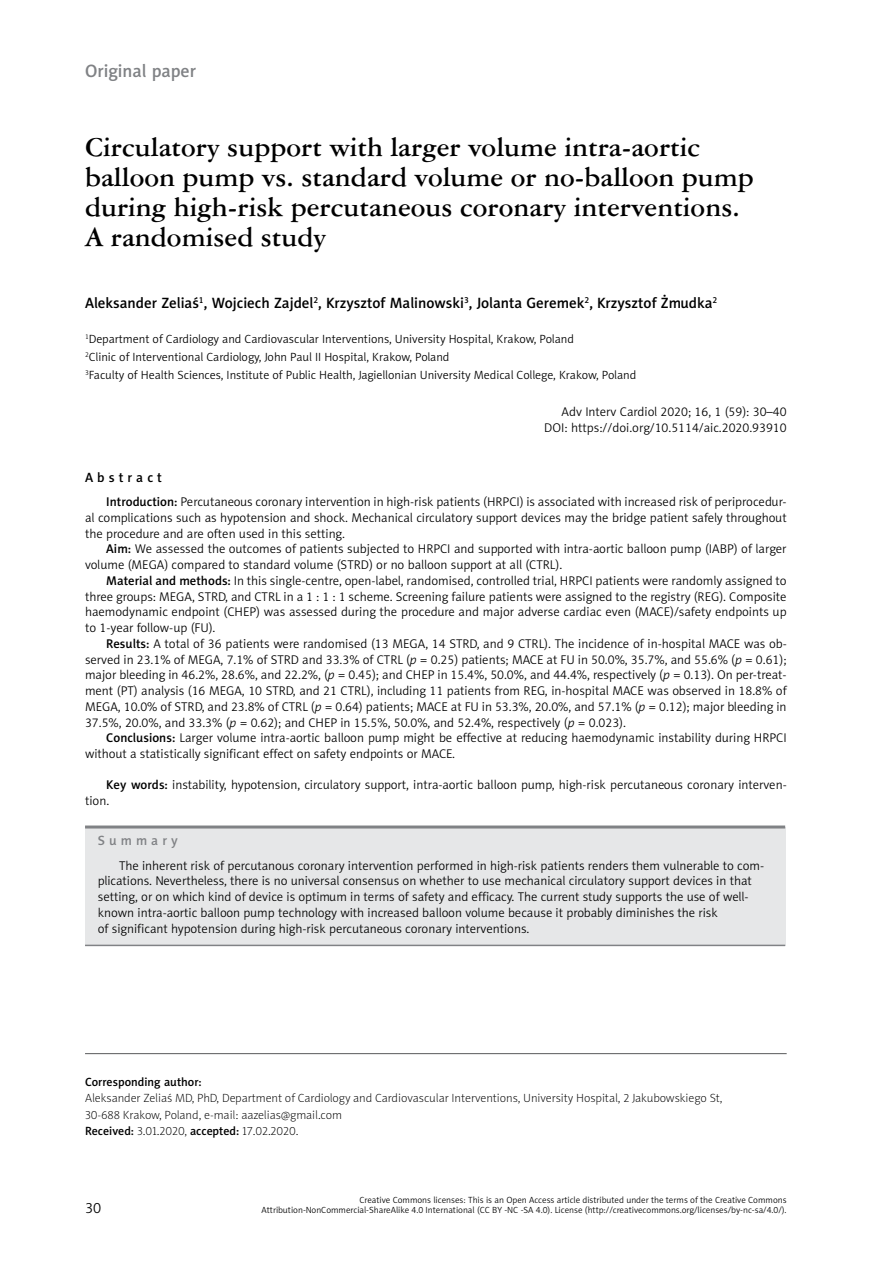
<style>
.page{position:relative;width:893px;height:1263px;background:#fff}
.page>*{position:absolute;margin:0;border:0;box-sizing:border-box;transform-origin:0 0}
.t1{font:700 25.5px/30px "Ameri Garmnd PL";color:#000}
.t2{font:18px "Naomi Sans EFN Medium";color:#808285}
.t3{font:15px "Naomi Sans EFN Medium";color:#000}
.t4{font:15px "Naomi Sans EFN Light";color:#000}
.t5{font:13.5px "Naomi Sans EFN Medium";letter-spacing:.3em;color:#000}
.t6{font:13.5px "Naomi Sans EFN Medium";letter-spacing:.3em;color:#808285}
.t7{font:12.75px/15.8px "Naomi Sans EFN Light";color:#000}
.t8{font:12px/18px "Naomi Sans EFN Light";color:#000}
.t9{font:12px/16.5px "Naomi Sans EFN Thin";color:#000}
.t10{font:12px "Naomi Sans EFN Medium";color:#000}
.t11{font:9px/10.5px "Naomi Sans EFN Light";color:#000;text-align:right}
.s1{font-family:"Naomi Sans EFN Medium"}
.s2{font-style:italic}
</style>
<div class="page">
<hr style="left:85px;top:1053px;width:702px;height:1px;background:#58595b">
<div style="left:85px;top:827px;width:700px;height:118px;background:#e6e7e8"></div>
<hr style="left:85px;top:825px;width:700px;height:3px;background:#808285">
<hr style="left:85px;top:945px;width:700px;height:1px;background:#808285">
<h2 class="t2" style="left:85px;top:60px;width:113px">Original paper</h2>
<h1 class="t1" style="left:85px;top:131px;width:670px">Circulatory support with larger volume intra-aortic balloon pump vs. standard volume or no-balloon pump during high-risk percutaneous coronary interventions.<br>A randomised study</h1>
<p class="t3" style="left:85px;top:294px;width:634px">Aleksander Zeliaś<sup>1</sup>, Wojciech Zajdel<sup>2</sup>, Krzysztof Malinowski<sup>3</sup>, Jolanta Geremek<sup>2</sup>, Krzysztof Żmudka<sup>2</sup></p>
<p class="t8" style="left:85px;top:330px;width:553px"><sup>1</sup>Department of Cardiology and Cardiovascular Interventions, University Hospital, Krakow, Poland<br><sup>2</sup>Clinic of Interventional Cardiology, John Paul II Hospital, Krakow, Poland<br><sup>3</sup>Faculty of Health Sciences, Institute of Public Health, Jagiellonian University Medical College, Krakow, Poland</p>
<p class="t7" style="left:544px;top:404px;width:244px;text-align:right">Adv Interv Cardiol 2020; 16, 1 (59): 30–40<br>DOI: https://doi.org/10.5114/aic.2020.93910</p>
<p class="t5" style="left:85px;top:469px;width:78px">Abstract</p>
<p class="t7" style="left:85px;top:494px;width:703px;text-align:justify;text-indent:21px"><span class="s1">Introduction:</span> Percutaneous coronary intervention in high-risk patients (HRPCI) is associated with increased risk of periprocedur&shy;al complications such as hypotension and shock. Mechanical circulatory support devices may the bridge patient safely throughout the procedure and are often used in this setting.</p>
<p class="t7" style="left:85px;top:541px;width:703px;text-indent:21px"><span class="s1">Aim:</span> We assessed the outcomes of patients subjected to HRPCI and supported with intra-aortic balloon pump (IABP) of larger volume (MEGA) compared to standard volume (STRD) or no balloon support at all (CTRL).</p>
<p class="t7" style="left:85px;top:573px;width:703px;text-align:justify;text-indent:21px"><span class="s1">Material and methods:</span> In this single-centre, open-label, randomised, controlled trial, HRPCI patients were randomly assigned to three groups: MEGA, STRD, and CTRL in a 1 : 1 : 1 scheme. Screening failure patients were assigned to the registry (REG). Composite haemodynamic endpoint (CHEP) was assessed during the procedure and major adverse cardiac even (MACE)/safety endpoints up to 1-year follow-up (FU).</p>
<p class="t7" style="left:85px;top:636px;width:703px;text-align:justify;text-indent:21px"><span class="s1">Results:</span> A total of 36 patients were randomised (13 MEGA, 14 STRD, and 9 CTRL). The incidence of in-hospital MACE was ob&shy;served in 23.1% of MEGA, 7.1% of STRD and 33.3% of CTRL (<span class="s2">p</span> = 0.25) patients; MACE at FU in 50.0%, 35.7%, and 55.6% (<span class="s2">p</span> = 0.61); major bleeding in 46.2%, 28.6%, and 22.2%, (<span class="s2">p</span> = 0.45); and CHEP in 15.4%, 50.0%, and 44.4%, respectively (<span class="s2">p</span> = 0.13). On per-treat&shy;ment (PT) analysis (16 MEGA, 10 STRD, and 21 CTRL), including 11 patients from REG, in-hospital MACE was observed in 18.8% of MEGA, 10.0% of STRD, and 23.8% of CTRL (<span class="s2">p</span> = 0.64) patients; MACE at FU in 53.3%, 20.0%, and 57.1% (<span class="s2">p</span> = 0.12); major bleeding in 37.5%, 20.0%, and 33.3% (<span class="s2">p</span> = 0.62); and CHEP in 15.5%, 50.0%, and 52.4%, respectively (<span class="s2">p</span> = 0.023).</p>
<p class="t7" style="left:85px;top:730px;width:703px;text-indent:21px"><span class="s1">Conclusions:</span> Larger volume intra-aortic balloon pump might be effective at reducing haemodynamic instability during HRPCI without a statistically significant effect on safety endpoints or MACE.</p>
<p class="t7" style="left:85px;top:777px;width:703px;text-indent:21px"><span class="s1">Key words:</span> instability, hypotension, circulatory support, intra-aortic balloon pump, high-risk percutaneous coronary interven&shy;tion.</p>
<p class="t6" style="left:98px;top:833px;width:82px">Summary</p>
<p class="t7" style="left:98px;top:857px;width:668px;text-indent:21px">The inherent risk of percutanous coronary intervention performed in high-risk patients renders them vulnerable to com&shy;plications. Nevertheless, there is no universal consensus on whether to use mechanical circulatory support devices in that setting, or on which kind of device is optimum in terms of safety and efficacy. The current study supports the use of well&shy;known intra-aortic balloon pump technology with increased balloon volume because it probably diminishes the risk<br>of significant hypotension during high-risk percutaneous coronary interventions.</p>
<p class="t10" style="left:85px;top:1075px;width:118px">Corresponding author:</p>
<p class="t9" style="left:85px;top:1090px;width:639px">Aleksander Zeliaś MD, PhD, Department of Cardiology and Cardiovascular Interventions, University Hospital, 2 Jakubowskiego St,<br>30-688 Krakow, Poland, e-mail: aazelias@gmail.com<br><span class="s1">Received:</span> 3.01.2020, <span class="s1">accepted:</span> 17.02.2020.</p>
<p class="t4" style="left:85px;top:1199px;width:18px">30</p>
<p class="t11" style="left:262px;top:1194px;width:527px">Creative Commons licenses: This is an Open Access article distributed under the terms of the Creative Commons<br>Attribution-NonCommercial-ShareAlike 4.0 International (CC BY -NC -SA 4.0). License (http://creativecommons.org/licenses/by-nc-sa/4.0/).</p>
</div>
